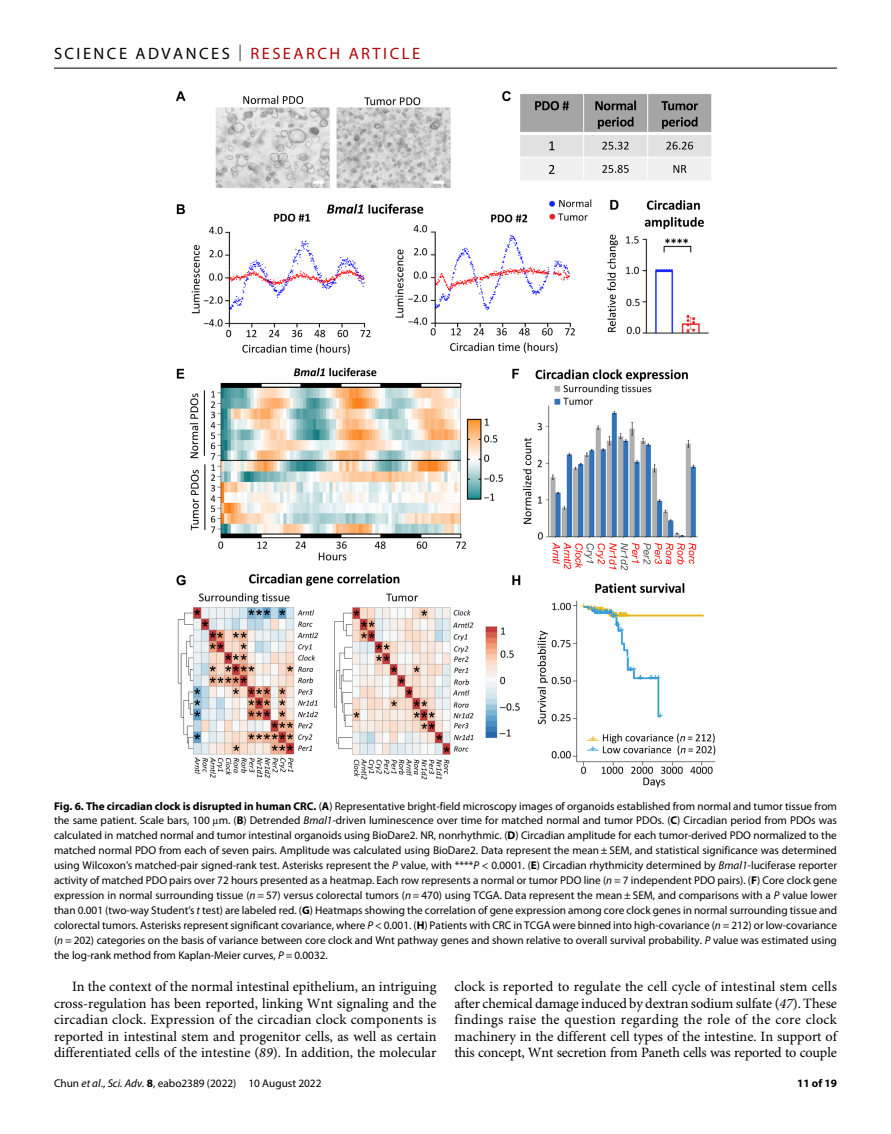
<style>
.page{position:relative;width:891px;height:1134px;background:#fff}
.page>*{position:absolute;margin:0;border:0;box-sizing:border-box;transform-origin:0 0}
.t1{font:16.5px "Myriad Pro";letter-spacing:.15em;color:#000}
.t2{font:14.25px/16.5px "Minion Pro";color:#000;text-align:justify}
.t3{font:11.25px/15px "Myriad Pro";color:#000;text-align:justify}
.t4{font:700 11.25px "Myriad Pro";color:#000}
.s1{font-weight:300}
.s2{color:#b10508}
.s3{font-weight:700}
.s4{font-style:italic}
</style>
<div class="page">
<hr style="left:54px;top:68px;width:783px;height:1px;background:#000">
<img style="left:176px;top:91px;width:540px;height:696px">
<h1 class="t1" style="left:54px;top:40px;width:368px">SCIENCE ADVANCES <span class="s1">|</span> <span class="s2">RESEARCH ARTICLE</span></h1>
<p class="t3" style="left:54px;top:798px;width:785px"><span class="s3">Fig. 6. The circadian clock is disrupted in human CRC.</span> (<span class="s3">A</span>) Representative bright-field microscopy images of organoids established from normal and tumor tissue from the same patient. Scale bars, 100 m. (<span class="s3">B</span>) Detrended <span class="s4">Bmal1-</span>driven luminescence over time for matched normal and tumor PDOs. (<span class="s3">C</span>) Circadian period from PDOs was calculated in matched normal and tumor intestinal organoids using BioDare2. NR, nonrhythmic. (<span class="s3">D</span>) Circadian amplitude for each tumor-derived PDO normalized to the matched normal PDO from each of seven pairs. Amplitude was calculated using BioDare2. Data represent the mean ± SEM, and statistical significance was determined using Wilcoxon’s matched-pair signed-rank test. Asterisks represent the <span class="s4">P</span> value, with ****<span class="s4">P</span> &lt; 0.0001. (<span class="s3">E</span>) Circadian rhythmicity determined by <span class="s4">Bmal1</span>-luciferase reporter activity of matched PDO pairs over 72 hours presented as a heatmap. Each row represents a normal or tumor PDO line (<span class="s4">n</span> = 7 independent PDO pairs). (<span class="s3">F</span>) Core clock gene expression in normal surrounding tissue (<span class="s4">n</span> = 57) versus colorectal tumors (<span class="s4">n</span> = 470) using TCGA. Data represent the mean ± SEM, and comparisons with a <span class="s4">P</span> value lower than 0.001 (two-way Student’s <span class="s4">t</span> test) are labeled red. (<span class="s3">G</span>) Heatmaps showing the correlation of gene expression among core clock genes in normal surrounding tissue and colorectal tumors. Asterisks represent significant covariance, where <span class="s4">P</span> &lt; 0.001. (<span class="s3">H</span>) Patients with CRC in TCGA were binned into high-covariance (<span class="s4">n</span> = 212) or low-covariance (<span class="s4">n</span> = 202) categories on the basis of variance between core clock and Wnt pathway genes and shown relative to overall survival probability. <span class="s4">P</span> value was estimated using the log-rank method from Kaplan-Meier curves, <span class="s4">P</span> = 0.0032.</p>
<p class="t2" style="left:54px;top:980px;width:384px;text-indent:18px">In the context of the normal intestinal epithelium, an intriguing cross-regulation has been reported, linking Wnt signaling and the circadian clock. Expression of the circadian clock components is reported in intestinal stem and progenitor cells, as well as certain differentiated cells of the intestine (<span class="s4">89</span>). In addition, the molecular</p>
<p class="t2" style="left:454px;top:980px;width:384px">clock is reported to regulate the cell cycle of intestinal stem cells after chemical damage induced by dextran sodium sulfate (<span class="s4">47</span>). These findings raise the question regarding the role of the core clock machinery in the different cell types of the intestine. In support of this concept, Wnt secretion from Paneth cells was reported to couple</p>
<p class="t3" style="left:54px;top:1076px;width:269px">Chun <span class="s4">et al</span>., <span class="s4">Sci. Adv.</span> <span class="s3">8</span>, eabo2389 (2022) 10 August 2022</p>
<p class="t4" style="left:797px;top:1074px;width:41px">11 of 19</p>
</div>
